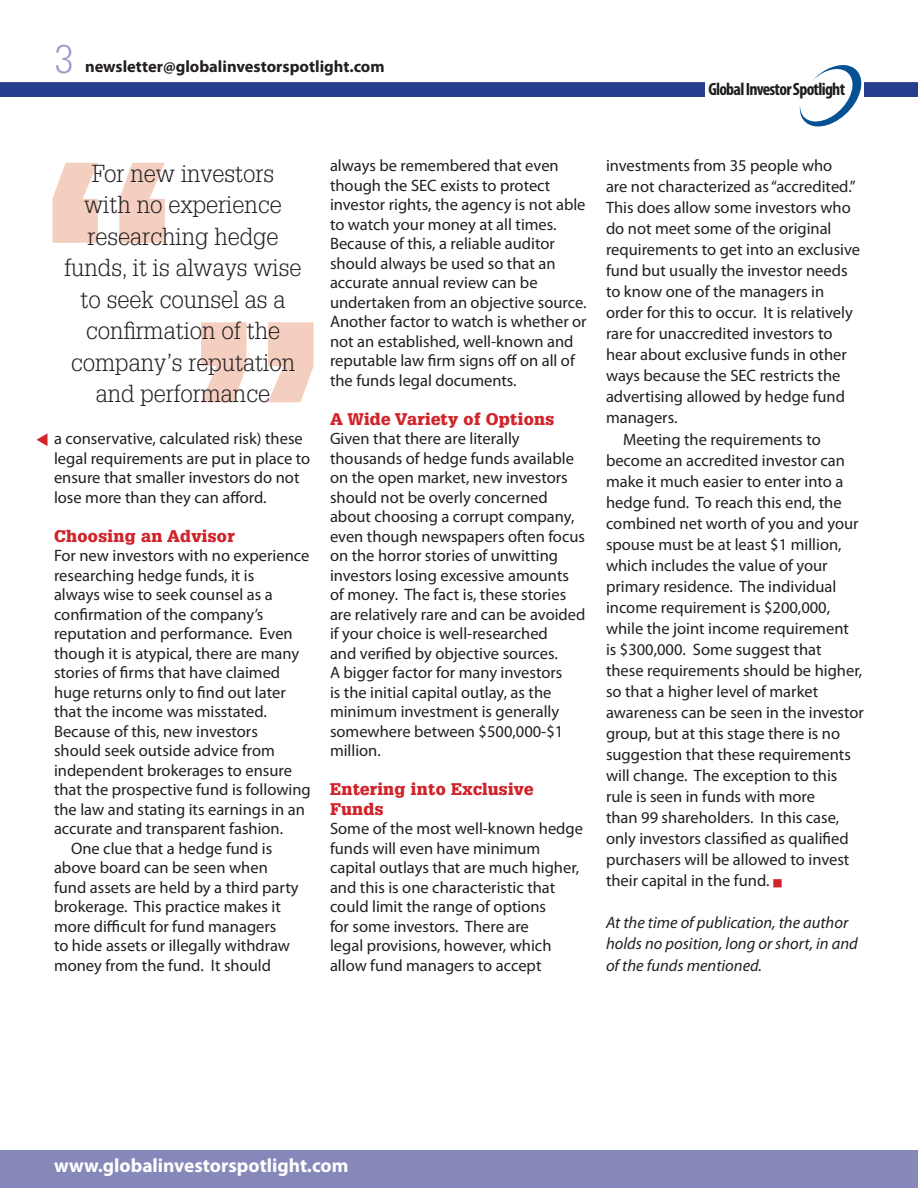
<style>
.page{position:relative;width:918px;height:1188px;background:#fff}
.page>*{position:absolute;margin:0;border:0;box-sizing:border-box;transform-origin:0 0}
.t1{font:900 261.3px "Glypha";color:#f4cfc0}
.t2{font:300 39px "Glypha";color:#9b9bc6}
.GIS_quote{font:300 24px/31.5px "Glypha";color:#231f20}
.t3{font:700 19.35px "Myriad Pro";color:#fff}
.t4{font:700 condensed 17.85px "Myriad Pro";letter-spacing:-.04em;color:#1e1f1d}
.gis_body_1{font:16.5px/19.5px "Myriad Pro";color:#231f20}
.Sign_off{font:italic 16.5px/21px "Myriad Pro";color:#231f20}
.GIS_x_head{font:900 16.5px/19.5px "Glypha";letter-spacing:.02em;color:#d1232a}
.t5{font:700 16.5px "Myriad Pro";color:#231f20}
.s1{color:#d1232a}
</style>
<div class="page">
<div style="left:0;top:0;width:918px;height:97px;background:#253f8e"></div>
<div style="left:0;top:0;width:918px;height:82px;background:#fff"></div>
<div style="left:706px;top:16px;width:158px;height:122px;background:#fff"></div>
<svg style="left:799px;top:65px;width:62px;height:61px"></svg>
<div style="left:0;top:1150px;width:918px;height:38px;background:#8688ba"></div>
<p class="t2" style="left:54px;top:37px;width:21px">3</p>
<p class="t5" style="left:85px;top:55px;width:301px">newsletter@globalinvestorspotlight.com</p>
<p class="t4" style="left:708px;top:78px;width:138px">Global Investor Spotlight</p>
<p class="t1" style="left:36px;top:98px;width:147px">“</p>
<p class="GIS_quote" style="left:65px;top:253px;width:238px">funds, it is always wise</p>
<p class="GIS_quote" style="left:92px;top:158px;width:184px">For new investors</p>
<p class="GIS_quote" style="left:84px;top:190px;width:199px">with no experience researching hedge</p>
<p class="GIS_quote" style="left:71px;top:284px;width:226px;text-align:center">to seek counsel as a confirmation of the company’s reputation and performance</p>
<p class="t1" style="left:330px;top:467px;width:147px;rotate:-180deg">“</p>
<p class="gis_body_1" style="left:54px;top:428px;width:258px">a conservative, calculated risk) these legal requirements are put in place to ensure that smaller investors do not lose more than they can afford.</p>
<p class="GIS_x_head" style="left:54px;top:526px;width:182px">Choosing an Advisor</p>
<p class="gis_body_1" style="left:54px;top:545px;width:258px">For new investors with no experience researching hedge funds, it is<br>always wise to seek counsel as a confirmation of the company’s reputation and performance. Even though it is atypical, there are many stories of firms that have claimed huge returns only to find out later that the income was misstated.<br>Because of this, new investors<br>should seek outside advice from independent brokerages to ensure that the prospective fund is following the law and stating its earnings in an accurate and transparent fashion.</p>
<p class="gis_body_1" style="left:54px;top:838px;width:246px;text-indent:17px">One clue that a hedge fund is above board can be seen when fund assets are held by a third party brokerage. This practice makes it more difficult for fund managers<br>to hide assets or illegally withdraw money from the fund. It should</p>
<p class="gis_body_1" style="left:330px;top:155px;width:258px">always be remembered that even though the SEC exists to protect investor rights, the agency is not able to watch your money at all times.<br>Because of this, a reliable auditor should always be used so that an accurate annual review can be undertaken from an objective source.<br>Another factor to watch is whether or not an established, well-known and reputable law firm signs off on all of the funds legal documents.</p>
<p class="GIS_x_head" style="left:330px;top:409px;width:226px">A Wide Variety of Options</p>
<p class="gis_body_1" style="left:330px;top:428px;width:257px">Given that there are literally thousands of hedge funds available on the open market, new investors should not be overly concerned about choosing a corrupt company, even though newspapers often focus on the horror stories of unwitting investors losing excessive amounts of money. The fact is, these stories are relatively rare and can be avoided if your choice is well-researched<br>and verified by objective sources.<br>A bigger factor for many investors<br>is the initial capital outlay, as the minimum investment is generally somewhere between $500,000-$1 million.</p>
<p class="GIS_x_head" style="left:330px;top:779px;width:205px">Entering into Exclusive<br>Funds</p>
<p class="gis_body_1" style="left:330px;top:818px;width:255px">Some of the most well-known hedge funds will even have minimum capital outlays that are much higher, and this is one characteristic that could limit the range of options<br>for some investors. There are<br>legal provisions, however, which allow fund managers to accept</p>
<p class="gis_body_1" style="left:606px;top:155px;width:256px;line-height:21px">investments from 35 people who<br>are not characterized as “accredited.”<br>This does allow some investors who do not meet some of the original requirements to get into an exclusive fund but usually the investor needs to know one of the managers in order for this to occur. It is relatively rare for unaccredited investors to hear about exclusive funds in other ways because the SEC restricts the advertising allowed by hedge fund managers.</p>
<p class="gis_body_1" style="left:606px;top:428px;width:260px;line-height:21px;text-indent:17px">Meeting the requirements to become an accredited investor can make it much easier to enter into a hedge fund. To reach this end, the combined net worth of you and your spouse must be at least $1 million, which includes the value of your primary residence. The individual income requirement is $200,000, while the joint income requirement<br>is $300,000. Some suggest that<br>these requirements should be higher, so that a higher level of market awareness can be seen in the investor group, but at this stage there is no suggestion that these requirements will change. The exception to this rule is seen in funds with more<br>than 99 shareholders. In this case, only investors classified as qualified purchasers will be allowed to invest their capital in the fund. <span class="s1">■</span></p>
<p class="Sign_off" style="left:606px;top:912px;width:253px">At the time of publication, the author holds no position, long or short, in and of the funds mentioned.</p>
<p class="t3" style="left:54px;top:1153px;width:296px">www.globalinvestorspotlight.com</p>
</div>
